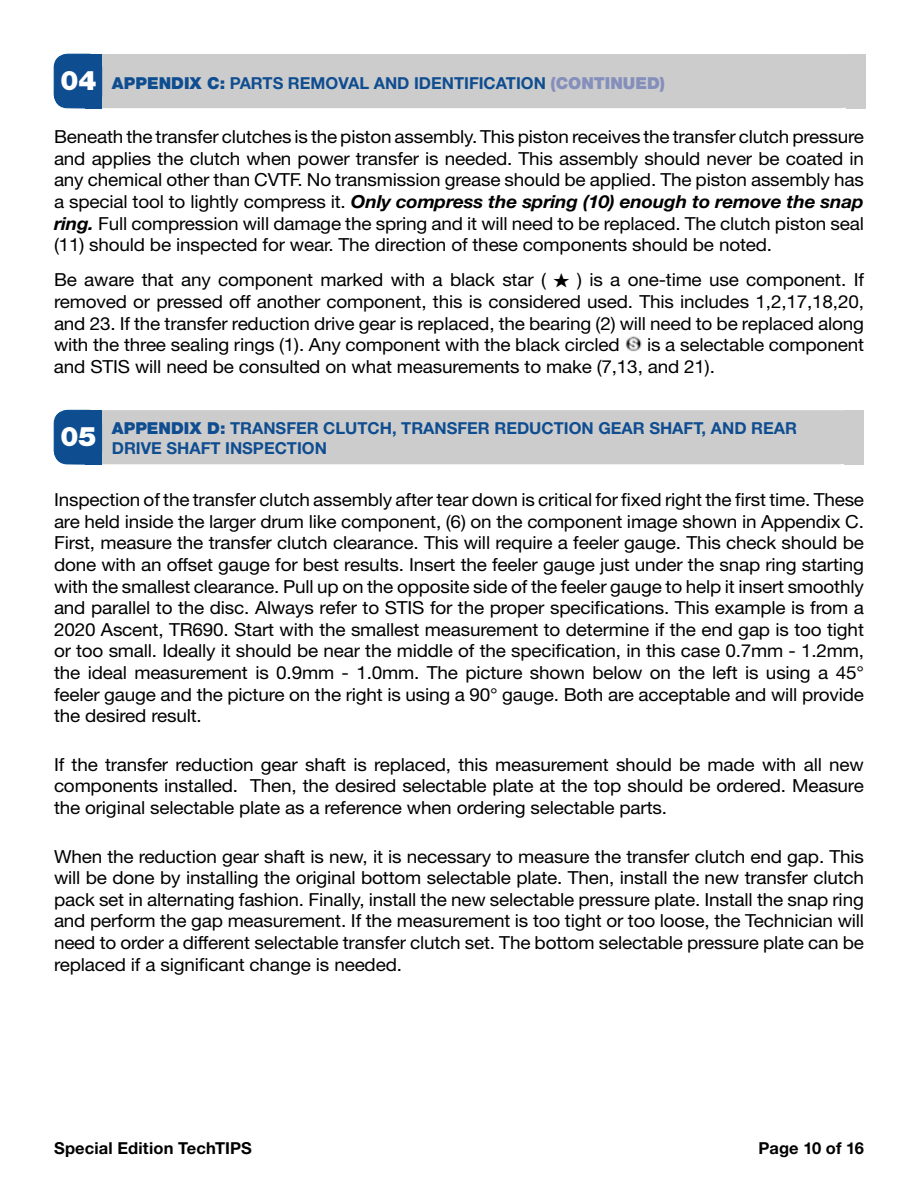
<style>
.page{position:relative;width:918px;height:1188px;background:#fff}
.page>*{position:absolute;margin:0;border:0;box-sizing:border-box;transform-origin:0 0}
.t1{font:18px/21.6px "Helvetica Neue LT Std";letter-spacing:-.01em;color:#000;text-align:justify;scale:1.05 1}
.t2{font:700 16.5px/19.8px "Helvetica Neue LT Std";color:#0f4d91}
.t3{font:700 16.5px "Helvetica Neue LT Std";letter-spacing:.01em;color:#000}
.s1{font-weight:900;font-size:27px;color:#fff}
.s2{font-weight:900}
.s3{font-weight:900;color:#858fbb}
.s4{font-weight:700;font-style:italic}
</style>
<div class="page">
<div style="left:54px;top:54px;width:792px;height:54px;background:#ccc"></div>
<div style="left:846px;top:54px;width:20px;height:54px;background:#ccc"></div>
<div style="left:54px;top:54px;width:48px;height:54px;background:#0f4d91;border-radius:14px"></div>
<div style="left:54px;top:54px;width:48px;height:54px;border:1px solid #004b92;border-radius:14px"></div>
<div style="left:85px;top:54px;width:17px;height:54px;background:#0f4d91"></div>
<img style="left:625px;top:336px;width:17px;height:15px">
<div style="left:54px;top:410px;width:791px;height:54px;background:#ccc"></div>
<div style="left:845px;top:410px;width:19px;height:54px;background:#ccc"></div>
<div style="left:54px;top:410px;width:48px;height:54px;background:#0f4d91;border-radius:14px"></div>
<div style="left:54px;top:410px;width:48px;height:54px;border:1px solid #004b92;border-radius:14px"></div>
<div style="left:85px;top:410px;width:17px;height:54px;background:#0f4d91"></div>
<p class="t2" style="left:60px;top:73px;width:606px"><span class="s1">04</span> <span class="s2">APPENDIX C:</span> PARTS REMOVAL AND IDENTIFICATION <span class="s3">(CONTINUED)</span></p>
<p class="t1" style="left:54px;top:126px;width:773px">Beneath the transfer clutches is the piston assembly. This piston receives the transfer clutch pressure and applies the clutch when power transfer is needed. This assembly should never be coated in any chemical other than CVTF. No transmission grease should be applied. The piston assembly has a special tool to lightly compress it. <span class="s4">Only compress the spring (10) enough to remove the snap ring.</span> Full compression will damage the spring and it will need to be replaced. The clutch piston seal (11) should be inspected for wear. The direction of these components should be noted.</p>
<p class="t1" style="left:54px;top:269px;width:773px">Be aware that any component marked with a black star ( ★ ) is a one-time use component. If removed or pressed off another component, this is considered used. This includes 1,2,17,18,20, and 23. If the transfer reduction drive gear is replaced, the bearing (2) will need to be replaced along with the three sealing rings (1). Any component with the black circled</p>
<p class="t1" style="left:54px;top:334px;width:773px;text-indent:593px">is a selectable component and STIS will need be consulted on what measurements to make (7,13, and 21).</p>
<p class="t2" style="left:60px;top:418px;width:738px;text-indent:51px"><span class="s2">APPENDIX D:</span> TRANSFER CLUTCH, TRANSFER REDUCTION GEAR SHAFT, AND REAR<br><sup>05</sup> DRIVE SHAFT INSPECTION</p>
<p class="t1" style="left:54px;top:489px;width:773px">Inspection of the transfer clutch assembly after tear down is critical for fixed right the first time. These are held inside the larger drum like component, (6) on the component image shown in Appendix C.<br>First, measure the transfer clutch clearance. This will require a feeler gauge. This check should be done with an offset gauge for best results. Insert the feeler gauge just under the snap ring starting with the smallest clearance. Pull up on the opposite side of the feeler gauge to help it insert smoothly and parallel to the disc. Always refer to STIS for the proper specifications. This example is from a 2020 Ascent, TR690. Start with the smallest measurement to determine if the end gap is too tight or too small. Ideally it should be near the middle of the specification, in this case 0.7mm - 1.2mm, the ideal measurement is 0.9mm - 1.0mm. The picture shown below on the left is using a 45° feeler gauge and the picture on the right is using a 90° gauge. Both are acceptable and will provide the desired result.</p>
<p class="t1" style="left:54px;top:753px;width:773px">If the transfer reduction gear shaft is replaced, this measurement should be made with all new components installed. Then, the desired selectable plate at the top should be ordered. Measure the original selectable plate as a reference when ordering selectable parts.</p>
<p class="t1" style="left:54px;top:845px;width:773px">When the reduction gear shaft is new, it is necessary to measure the transfer clutch end gap. This will be done by installing the original bottom selectable plate. Then, install the new transfer clutch pack set in alternating fashion. Finally, install the new selectable pressure plate. Install the snap ring and perform the gap measurement. If the measurement is too tight or too loose, the Technician will need to order a different selectable transfer clutch set. The bottom selectable pressure plate can be replaced if a significant change is needed.</p>
<p class="t3" style="left:54px;top:1138px;width:200px">Special Edition TechTIPS</p>
<p class="t3" style="left:759px;top:1138px;width:107px">Page 10 of 16</p>
</div>
